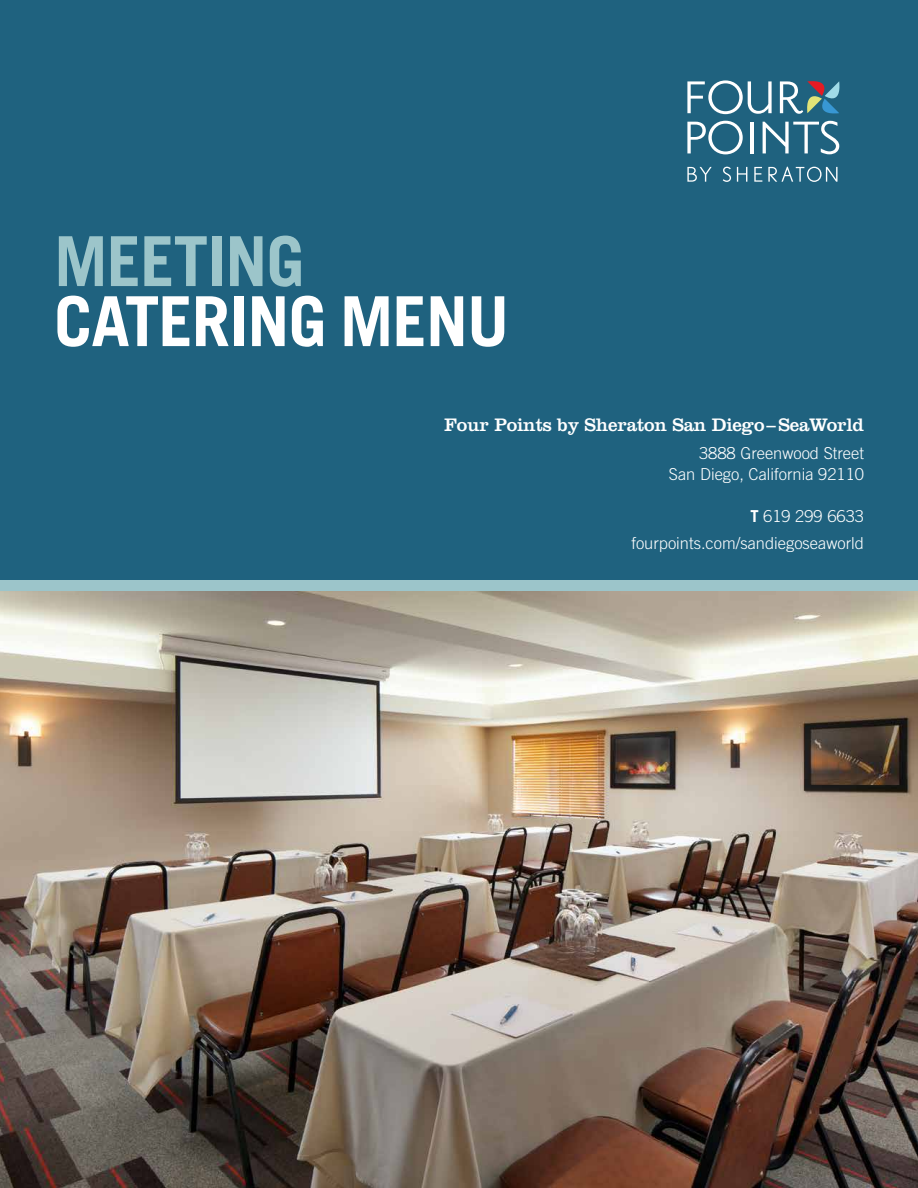
<style>
.page{position:relative;width:918px;height:1188px;background:#fff}
.page>*{position:absolute;margin:0;border:0;box-sizing:border-box;transform-origin:0 0}
.t1{font:700 69px "Trade Gothic LT Std";letter-spacing:-.015em;color:#fff}
.t2{font:700 69px "Trade Gothic LT Std";letter-spacing:-.015em;color:#9cc5ca}
.t3{font:18.9px "Clarendon LT Std";letter-spacing:-.01em;color:#fff}
.t4{font:300 16.5px/21.1px "Trade Gothic LT Std";color:#fff;text-align:right}
.s1{font-weight:700}
</style>
<div class="page">
<div style="left:0;top:0;width:918px;height:580px;background:#1f627f"></div>
<div style="left:0;top:580px;width:918px;height:11px;background:#9cc5ca"></div>
<svg style="left:687px;top:167px;width:25px;height:15px"></svg>
<svg style="left:723px;top:167px;width:8px;height:15px"></svg>
<svg style="left:737px;top:167px;width:10px;height:15px"></svg>
<svg style="left:754px;top:167px;width:8px;height:15px"></svg>
<svg style="left:768px;top:167px;width:70px;height:15px"></svg>
<svg style="left:687px;top:80px;width:152px;height:74px"></svg>
<img style="left:0;top:591px;width:918px;height:597px">
<h1 class="t2" style="left:54px;top:219px;width:252px">MEETING</h1>
<h1 class="t1" style="left:54px;top:279px;width:457px">CATERING MENU</h1>
<p class="t3" style="left:445px;top:414px;width:421px">Four Points by Sheraton San Diego–SeaWorld</p>
<p class="t4" style="left:669px;top:442px;width:197px">3888 Greenwood Street<br>San Diego, California 92110</p>
<p class="t4" style="left:631px;top:502px;width:234px;line-height:27.2px"><span class="s1">T</span> 619 299 6633 fourpoints.com/sandiegoseaworld</p>
</div>
